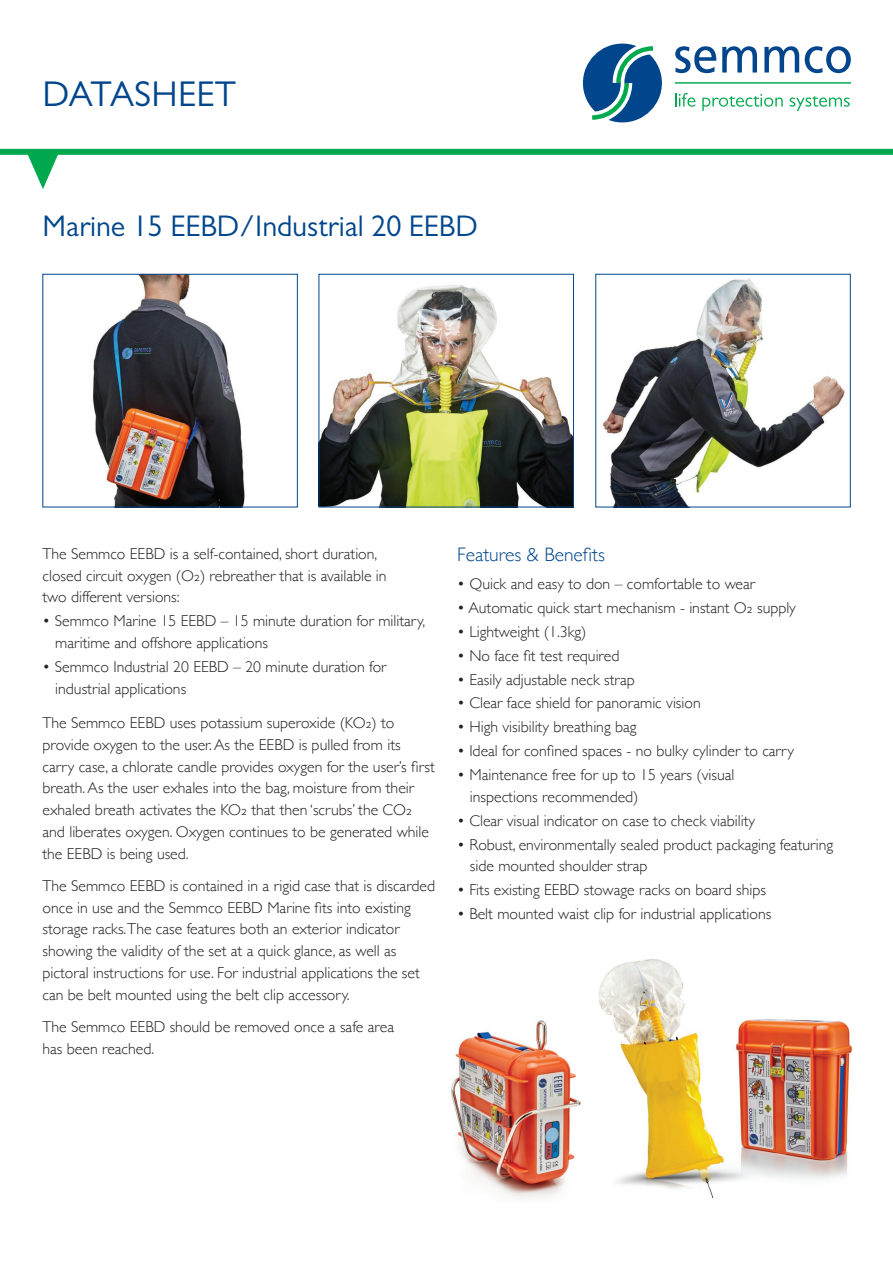
<style>
.page{position:relative;width:893px;height:1263px;background:#fff}
.page>*{position:absolute;margin:0;border:0;box-sizing:border-box;transform-origin:0 0}
.Main_headings{font:36px "Gill Sans";letter-spacing:.01em;color:#01468c}
.Main_headings-2{font:30px "Gill Sans";color:#01468c}
.Sub_headings{font:300 19.5px "Gill Sans";color:#01468c}
.bullets{font:300 15.75px/21.8px "Gill Sans";color:#231f20}
.Body{font:300 15.75px/21.8px "Gill Sans";color:#231f20}
.Body_after_bullet{font:300 15.75px/21.8px "Gill Sans";color:#231f20}
.Body_before_bullet{font:300 15.75px/21.8px "Gill Sans";color:#231f20}
.s1{font-family:"Gill Sans Light SC";font-weight:400;font-size:13.5px}
</style>
<div class="page">
<svg style="left:28px;top:155px;width:30px;height:34px"></svg>
<div style="left:0;top:149px;width:893px;height:6px;background:#00a94d"></div>
<img style="left:93px;top:276px;width:152px;height:229px">
<div style="left:43px;top:274px;width:255px;height:233px;border:1px solid #01468c"></div>
<img style="left:321px;top:285px;width:251px;height:220px">
<img style="left:603px;top:278px;width:242px;height:227px">
<svg style="left:675px;top:93px;width:20px;height:14px"></svg>
<svg style="left:702px;top:94px;width:81px;height:17px"></svg>
<svg style="left:790px;top:96px;width:60px;height:15px"></svg>
<hr style="left:675px;top:82px;width:176px;height:2px;background:#00a94d">
<svg style="left:675px;top:46px;width:41px;height:27px"></svg>
<svg style="left:722px;top:46px;width:35px;height:27px"></svg>
<svg style="left:764px;top:46px;width:35px;height:27px"></svg>
<svg style="left:805px;top:46px;width:46px;height:27px"></svg>
<svg style="left:583px;top:44px;width:79px;height:78px"></svg>
<img style="left:451px;top:1020px;width:130px;height:178px">
<img style="left:598px;top:959px;width:254px;height:238px">
<p class="Main_headings" style="left:43px;top:74px;width:195px">DATASHEET</p>
<p class="Main_headings-2" style="left:43px;top:208px;width:437px">Marine 15 EEBD/Industrial 20 EEBD</p>
<p class="Body_before_bullet" style="left:43px;top:542px;width:346px">The Semmco EEBD is a self-contained, short duration, closed circuit oxygen (O<span class="s1">2</span>) rebreather that is available in two different versions:</p>
<p class="bullets" style="left:55px;top:609px;width:371px;text-indent:-13px">• Semmco Marine 15 EEBD – 15 minute duration for military, maritime and offshore applications</p>
<p class="bullets" style="left:55px;top:655px;width:333px;text-indent:-13px">• Semmco Industrial 20 EEBD – 20 minute duration for industrial applications</p>
<p class="Body_after_bullet" style="left:43px;top:711px;width:394px">The Semmco EEBD uses potassium superoxide (KO<span class="s1">2</span>) to provide oxygen to the user. As the EEBD is pulled from its carry case, a chlorate candle provides oxygen for the user’s first breath. As the user exhales into the bag, moisture from their exhaled breath activates the KO<span class="s1">2</span> that then ‘scrubs’ the CO<span class="s1">2 </span>and liberates oxygen. Oxygen continues to be generated while the EEBD is being used.</p>
<p class="Body" style="left:43px;top:874px;width:394px">The Semmco EEBD is contained in a rigid case that is discarded once in use and the Semmco EEBD Marine fits into existing storage racks.The case features both an exterior indicator showing the validity of the set at a quick glance, as well as pictoral instructions for use. For industrial applications the set can be belt mounted using the belt clip accessory.</p>
<p class="Body" style="left:43px;top:1015px;width:353px">The Semmco EEBD should be removed once a safe area has been reached.</p>
<p class="Sub_headings" style="left:457px;top:540px;width:149px">Features &amp; Benefits</p>
<p class="bullets" style="left:457px;top:572px;width:299px">• Quick and easy to don – comfortable to wear</p>
<p class="bullets" style="left:457px;top:596px;width:340px">• Automatic quick start mechanism - instant O<span class="s1">2</span> supply</p>
<p class="bullets" style="left:457px;top:620px;width:131px">• Lightweight (1.3kg)</p>
<p class="bullets" style="left:457px;top:644px;width:164px">• No face fit test required</p>
<p class="bullets" style="left:457px;top:668px;width:179px">• Easily adjustable neck strap</p>
<p class="bullets" style="left:457px;top:692px;width:245px">• Clear face shield for panoramic vision</p>
<p class="bullets" style="left:457px;top:715px;width:181px">• High visibility breathing bag</p>
<p class="bullets" style="left:457px;top:739px;width:339px">• Ideal for confined spaces - no bulky cylinder to carry</p>
<p class="bullets" style="left:470px;top:763px;width:266px;text-indent:-13px">• Maintenance free for up to 15 years (visual inspections recommended)</p>
<p class="bullets" style="left:457px;top:809px;width:299px">• Clear visual indicator on case to check viability</p>
<p class="bullets" style="left:470px;top:833px;width:365px;text-indent:-13px">• Robust, environmentally sealed product packaging featuring side mounted shoulder strap</p>
<p class="bullets" style="left:457px;top:878px;width:311px">• Fits existing EEBD stowage racks on board ships</p>
<p class="bullets" style="left:457px;top:902px;width:316px">• Belt mounted waist clip for industrial applications</p>
</div>
